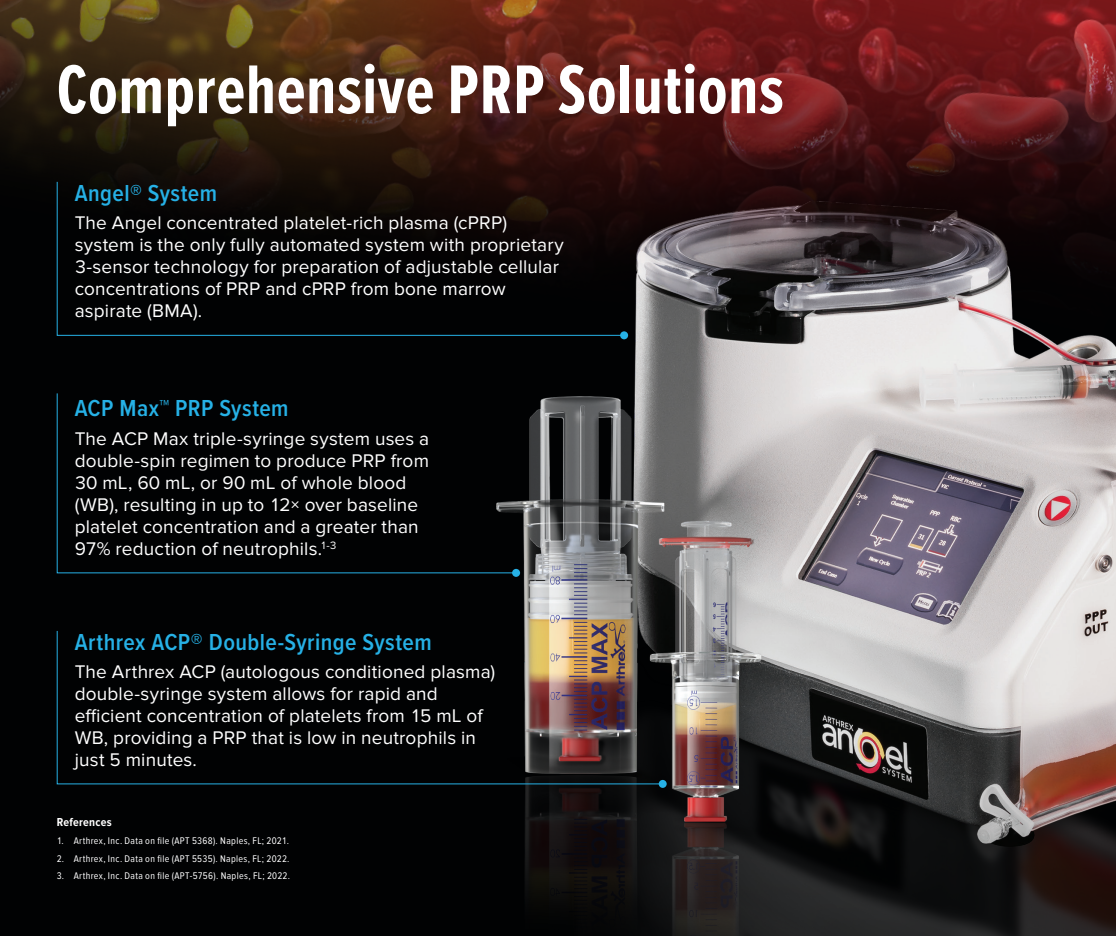
<style>
.page{position:relative;width:1116px;height:936px;background:#fff}
.page>*{position:absolute;margin:0;border:0;box-sizing:border-box;transform-origin:0 0}
.t1{font:700 71.4px "Proxima Nova Ex Cn";letter-spacing:.01em;color:#fff}
.t2{font:600 24px "Proxima Nova Cond";letter-spacing:.02em;color:#26b1e6}
.t3{font:19px/22px "Proxima Nova";letter-spacing:.01em;color:#fff}
.t4{font:700 12px "Proxima Nova Cond";letter-spacing:.02em;color:#fff}
.t5{font:10px "Proxima Nova Cond";letter-spacing:.035em;color:#fff}
</style>
<div class="page">
<img style="left:0;top:410px;width:1116px;height:526px">
<img style="left:0;top:0;width:1116px;height:410px">
<svg style="left:56px;top:181px;width:569px;height:155px"></svg>
<div style="left:620px;top:331px;width:8px;height:8px;background:#26b1e6;border-radius:50%"></div>
<div style="left:56px;top:392px;width:461px;height:182px;background:#010203"></div>
<div style="left:512px;top:569px;width:8px;height:8px;background:#26b1e6;border-radius:50%"></div>
<svg style="left:56px;top:630px;width:608px;height:155px"></svg>
<div style="left:659px;top:780px;width:8px;height:8px;background:#26b1e6;border-radius:50%"></div>
<h1 class="t1" style="left:57px;top:38px;width:729px">Comprehensive PRP Solutions</h1>
<p class="t2" style="left:75px;top:175px;width:144px">Angel® System</p>
<p class="t3" style="left:75px;top:212px;width:491px">The Angel concentrated platelet-rich plasma (cPRP) system is the only fully automated system with proprietary 3-sensor technology for preparation of adjustable cellular concentrations of PRP and cPRP from bone marrow aspirate (BMA).</p>
<p class="t2" style="left:75px;top:391px;width:215px">ACP Max™ PRP System</p>
<p class="t3" style="left:75px;top:428px;width:356px">The ACP Max triple-syringe system uses a double-spin regimen to produce PRP from 30 mL, 60 mL, or 90 mL of whole blood (WB), resulting in up to 12× over baseline platelet concentration and a greater than 97% reduction of neutrophils.<sup>1-3</sup></p>
<p class="t2" style="left:75px;top:624px;width:358px">Arthrex ACP® Double-Syringe System</p>
<p class="t3" style="left:75px;top:661px;width:422px">The Arthrex ACP (autologous conditioned plasma) double-syringe system allows for rapid and efficient concentration of platelets from 15 mL of WB, providing a PRP that is low in neutrophils in just 5 minutes.</p>
<p class="t4" style="left:57px;top:816px;width:56px">References</p>
<p class="t5" style="left:57px;top:835px;width:234px">1. Arthrex, Inc. Data on file (APT 5368). Naples, FL; 2021.</p>
<p class="t5" style="left:57px;top:853px;width:234px">2. Arthrex, Inc. Data on file (APT 5535). Naples, FL; 2022.</p>
<p class="t5" style="left:57px;top:870px;width:235px">3. Arthrex, Inc. Data on file (APT-5756). Naples, FL; 2022.</p>
</div>
